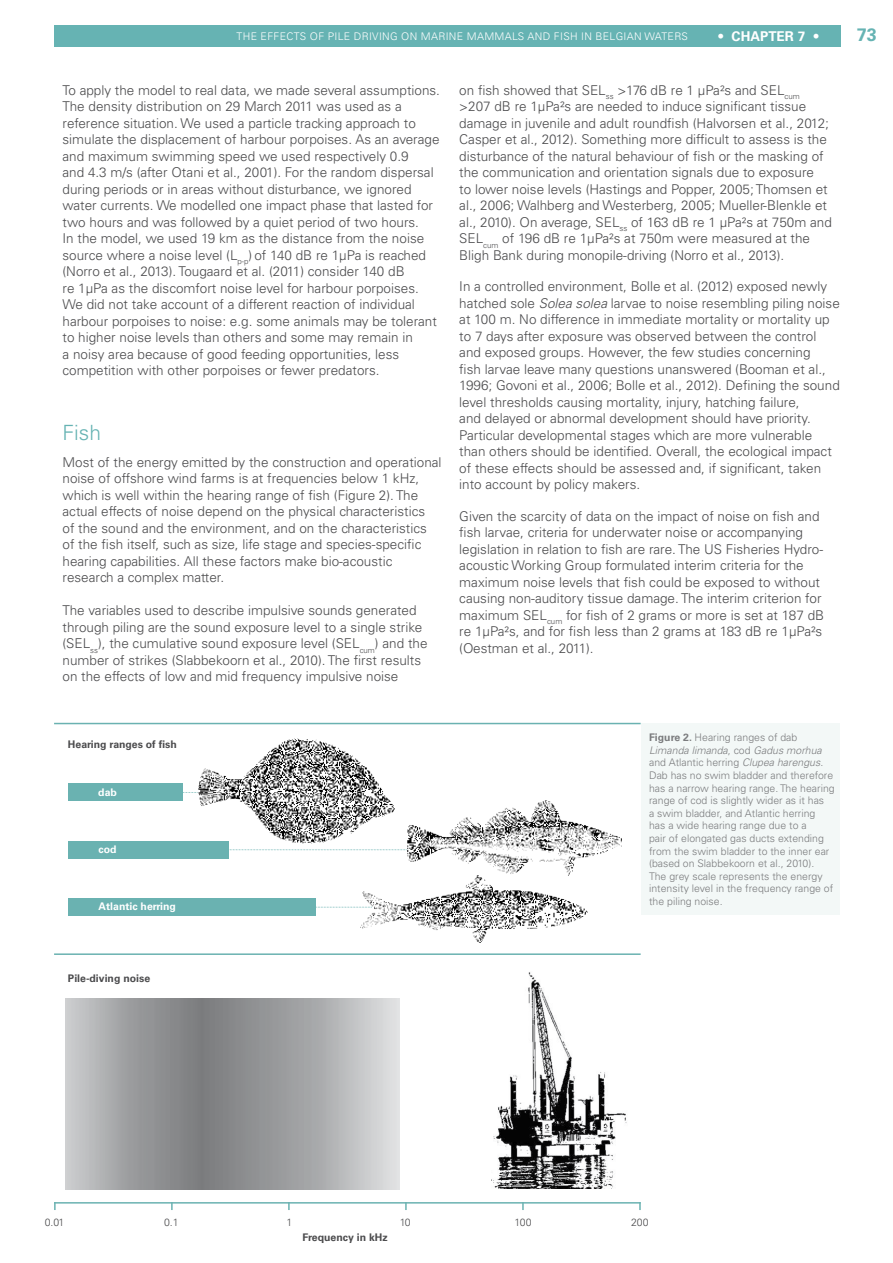
<style>
.page{position:relative;width:893px;height:1263px;background:#fff}
.page>*{position:absolute;margin:0;border:0;box-sizing:border-box;transform-origin:0 0}
.t1{font:300 21px "Univers LT Std";color:#66b3b3}
.t2{font:700 18px "Univers LT Std";color:#66b3b3}
.t3{font:300 13.5px/16.5px "Univers LT Std";color:#4b4b4d}
.t4{font:700 13.5px "Univers LT Std";color:#fff}
.t5{font:300 10.5px/12.6px "Univers LT Std";color:#7b7c7e}
.t6{font:300 10.5px "Univers LT Std";color:#fff}
.t7{font:700 10.5px "Univers LT Std";color:#4b4b4d}
.t8{font:700 10.5px "Univers LT Std";color:#fff}
.t9{font:300 10.5px "Univers LT Std";letter-spacing:-.035em;color:#4b4b4d}
.s1{font-weight:300}
.s2{font-style:italic}
.s3{font-weight:700}
</style>
<div class="page">
<div style="left:641px;top:723px;width:198px;height:191px;background:#f3f8f7"></div>
<img style="left:491px;top:972px;width:136px;height:217px">
<img style="left:360px;top:876px;width:227px;height:66px">
<img style="left:198px;top:738px;width:197px;height:105px">
<img style="left:406px;top:800px;width:216px;height:76px">
<hr style="left:54px;top:723px;width:587px;height:1px;background:#6ab2b1">
<hr style="left:54px;top:953px;width:587px;height:2px;background:#6ab2b1">
<hr style="left:54px;top:1202px;width:587px;height:1px;background:#6ab2b1">
<svg style="left:54px;top:1203px;width:2px;height:7px"></svg>
<svg style="left:171px;top:1203px;width:2px;height:7px"></svg>
<svg style="left:288px;top:1203px;width:2px;height:7px"></svg>
<svg style="left:405px;top:1203px;width:2px;height:7px"></svg>
<svg style="left:522px;top:1203px;width:2px;height:7px"></svg>
<svg style="left:639px;top:1202px;width:2px;height:8px"></svg>
<div style="left:68px;top:784px;width:115px;height:17px;background:#6ab2b1"></div>
<svg style="left:183px;top:792px;width:15px;height:1px"></svg>
<div style="left:68px;top:841px;width:160px;height:17px;background:#6ab2b1"></div>
<svg style="left:228px;top:849px;width:179px;height:1px"></svg>
<div style="left:68px;top:899px;width:247px;height:17px;background:#6ab2b1"></div>
<svg style="left:315px;top:907px;width:56px;height:1px"></svg>
<div style="left:54px;top:25px;width:787px;height:22px;background:#66b3b3"></div>
<p class="t6" style="left:237px;top:30px;width:32px">The effects</p>
<p class="t6" style="left:310px;top:30px;width:25px">of pile</p>
<p class="t6" style="left:354px;top:30px;width:7px">driving</p>
<p class="t6" style="left:401px;top:30px;width:28px">on marine</p>
<p class="t6" style="left:467px;top:30px;width:9px">mammals</p>
<p class="t6" style="left:528px;top:30px;width:9px">and</p>
<p class="t6" style="left:554px;top:30px;width:7px">fish</p>
<p class="t6" style="left:581px;top:30px;width:29px">in Belgian</p>
<p class="t6" style="left:645px;top:30px;width:9px">waters</p>
<p class="t4" style="left:717px;top:28px;width:104px"><span class="s1">•</span> CHAPTER 7 <span class="s1">•</span></p>
<h2 class="t2" style="left:857px;top:24px;width:22px">73</h2>
<p class="t3" style="left:63px;top:82px;width:379px">To apply the model to real data, we made several assumptions.<br>The density distribution on 29 March 2011 was used as a reference situation. We used a particle tracking approach to simulate the displacement of harbour porpoises. As an average and maximum swimming speed we used respectively 0.9<br>and 4.3 m/s (after Otani et al., 2001). For the random dispersal during periods or in areas without disturbance, we ignored water currents. We modelled one impact phase that lasted for two hours and was followed by a quiet period of two hours.<br>In the model, we used 19 km as the distance from the noise source where a noise level (L<sub>p-p</sub>) of 140 dB re 1µPa is reached (Norro et al., 2013). Tougaard et al. (2011) consider 140 dB<br>re 1µPa as the discomfort noise level for harbour porpoises.<br>We did not take account of a different reaction of individual harbour porpoises to noise: e.g. some animals may be tolerant to higher noise levels than others and some may remain in<br>a noisy area because of good feeding opportunities, less competition with other porpoises or fewer predators.</p>
<h1 class="t1" style="left:63px;top:420px;width:40px">Fish</h1>
<p class="t3" style="left:63px;top:454px;width:381px">Most of the energy emitted by the construction and operational noise of offshore wind farms is at frequencies below 1 kHz, which is well within the hearing range of fish (Figure 2). The actual effects of noise depend on the physical characteristics<br>of the sound and the environment, and on the characteristics of the fish itself, such as size, life stage and species-specific hearing capabilities. All these factors make bio-acoustic research a complex matter.</p>
<p class="t3" style="left:63px;top:602px;width:366px">The variables used to describe impulsive sounds generated through piling are the sound exposure level to a single strike (SEL<sub>ss</sub>), the cumulative sound exposure level (SEL<sub>cum</sub>) and the number of strikes (Slabbekoorn et al., 2010). The first results on the effects of low and mid frequency impulsive noise</p>
<p class="t3" style="left:459px;top:82px;width:374px">on fish showed that SEL<sub>ss</sub> &gt;176 dB re 1 µPa²s and SEL<sub>cum </sub>&gt;207 dB re 1µPa²s are needed to induce significant tissue damage in juvenile and adult roundfish (Halvorsen et al., 2012; Casper et al., 2012). Something more difficult to assess is the disturbance of the natural behaviour of fish or the masking of the communication and orientation signals due to exposure<br>to lower noise levels (Hastings and Popper, 2005; Thomsen et al., 2006; Walhberg and Westerberg, 2005; Mueller-Blenkle et al., 2010). On average, SEL<sub>ss</sub> of 163 dB re 1 µPa²s at 750m and SEL<sub>cum</sub> of 196 dB re 1µPa²s at 750m were measured at the Bligh Bank during monopile-driving (Norro et al., 2013).</p>
<p class="t3" style="left:459px;top:278px;width:382px">In a controlled environment, Bolle et al. (2012) exposed newly hatched sole <span class="s2">Solea solea</span> larvae to noise resembling piling noise at 100 m. No difference in immediate mortality or mortality up to 7 days after exposure was observed between the control and exposed groups. However, the few studies concerning<br>fish larvae leave many questions unanswered (Booman et al., 1996; Govoni et al., 2006; Bolle et al., 2012). Defining the sound level thresholds causing mortality, injury, hatching failure,<br>and delayed or abnormal development should have priority.<br>Particular developmental stages which are more vulnerable than others should be identified. Overall, the ecological impact of these effects should be assessed and, if significant, taken into account by policy makers.</p>
<p class="t3" style="left:459px;top:508px;width:366px">Given the scarcity of data on the impact of noise on fish and fish larvae, criteria for underwater noise or accompanying legislation in relation to fish are rare. The US Fisheries Hydro&shy;acoustic Working Group formulated interim criteria for the maximum noise levels that fish could be exposed to without causing non-auditory tissue damage. The interim criterion for maximum SEL<sub>cum</sub> for fish of 2 grams or more is set at 187 dB re 1µPa²s, and for fish less than 2 grams at 183 dB re 1µPa²s (Oestman et al., 2011).</p>
<p class="t7" style="left:68px;top:738px;width:110px">Hearing ranges of fish</p>
<p class="t8" style="left:98px;top:786px;width:20px">dab</p>
<p class="t8" style="left:99px;top:843px;width:20px">cod</p>
<p class="t8" style="left:99px;top:900px;width:79px">Atlantic herring</p>
<p class="t5" style="left:649px;top:731px;width:187px"><span class="s3">Figure 2.</span> Hearing ranges of dab <span class="s2">Limanda limanda</span>, cod <span class="s2">Gadus morhua </span>and Atlantic herring <span class="s2">Clupea harengus</span>.<br>Dab has no swim bladder and therefore has a narrow hearing range. The hearing range of cod is slightly wider as it has<br>a swim bladder, and Atlantic herring<br>has a wide hearing range due to a<br>pair of elongated gas ducts extending from the swim bladder to the inner ear (based on Slabbekoorn et al., 2010).<br>The grey scale represents the energy intensity level in the frequency range of the piling noise.</p>
<p class="t7" style="left:68px;top:972px;width:84px">Pile-diving noise</p>
<p class="t9" style="left:45px;top:1216px;width:21px">0.01</p>
<p class="t9" style="left:164px;top:1216px;width:16px">0.1</p>
<p class="t9" style="left:286px;top:1216px;width:7px">1</p>
<p class="t9" style="left:400px;top:1216px;width:12px">10</p>
<p class="t9" style="left:515px;top:1216px;width:18px">100</p>
<p class="t9" style="left:631px;top:1216px;width:19px">200</p>
<p class="t7" style="left:303px;top:1231px;width:87px">Frequency in kHz</p>
</div>
